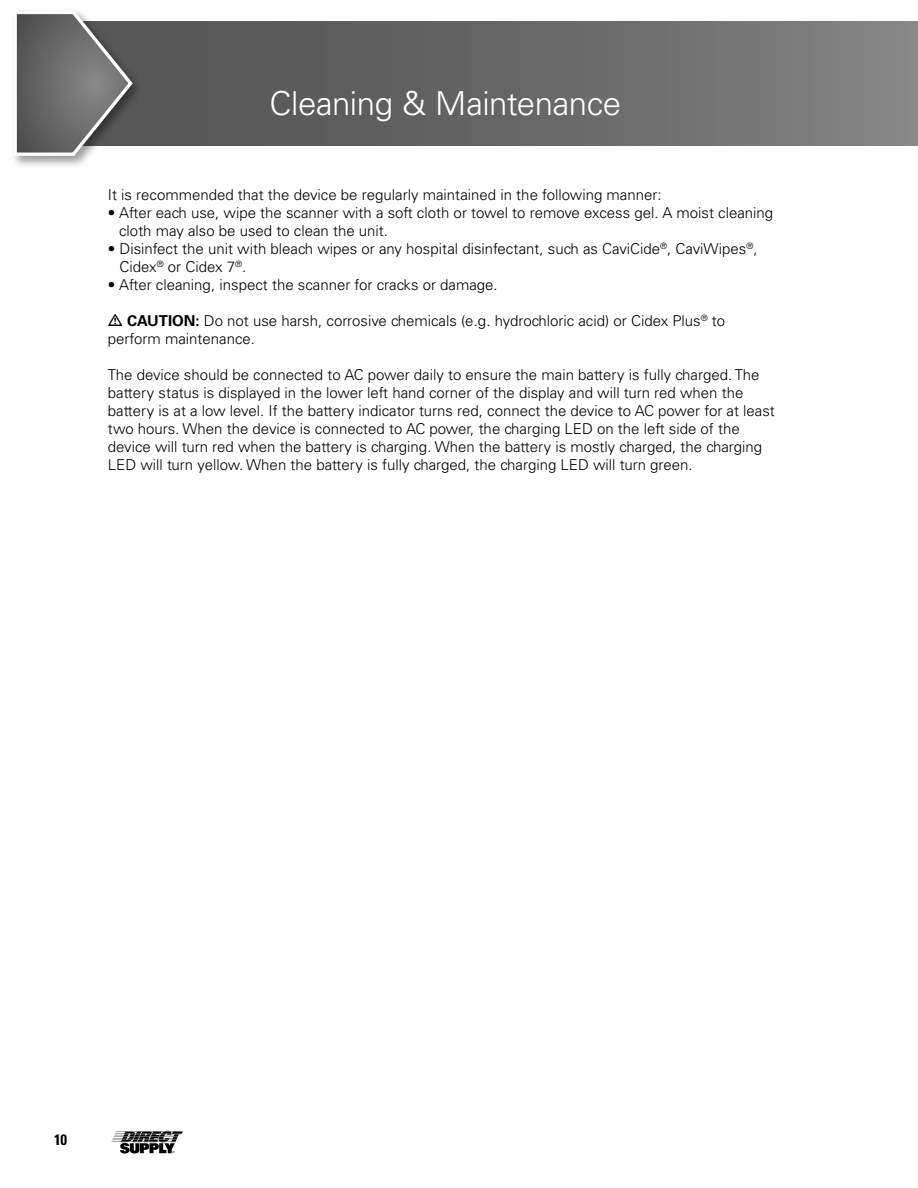
<style>
.page{position:relative;width:918px;height:1188px;background:#fff}
.page>*{position:absolute;margin:0;border:0;box-sizing:border-box;transform-origin:0 0}
.t1{font:300 33px "Univers LT Std";letter-spacing:-.015em;color:#fff}
.t2{font:300 15px/18px "Univers LT Std";color:#000}
.t3{font:700 condensed 15px "Univers LT Std";color:#000}
.s1{font-weight:700}
</style>
<div class="page">
<svg style="left:111px;top:1131px;width:72px;height:22px"></svg>
<div style="left:69px;top:21px;width:849px;height:124px;background:linear-gradient(to right,#4d4d4d,#828282)"></div>
<div style="left:10px;top:7px;width:135px;height:162px;background:#000;opacity:.4"></div>
<svg style="left:12px;top:9px;width:123px;height:149px;background:#7d7d7d"></svg>
<h1 class="t1" style="left:270px;top:84px;width:353px">Cleaning &amp; Maintenance</h1>
<p class="t2" style="left:108px;top:186px;width:555px">It is recommended that the device be regularly maintained in the following manner:</p>
<p class="t2" style="left:119px;top:204px;width:656px;text-indent:-11px">• After each use, wipe the scanner with a soft cloth or towel to remove excess gel. A moist cleaning cloth may also be used to clean the unit.</p>
<p class="t2" style="left:120px;top:240px;width:640px;text-indent:-12px">• Disinfect the unit with bleach wipes or any hospital disinfectant, such as CaviCide<sup>®</sup>, CaviWipes<sup>®</sup>,<br>Cidex<sup>®</sup> or Cidex 7<sup>®</sup>.</p>
<p class="t2" style="left:108px;top:276px;width:391px">• After cleaning, inspect the scanner for cracks or damage.</p>
<p class="t2" style="left:108px;top:312px;width:619px">• <span class="s1">CAUTION:</span> Do not use harsh, corrosive chemicals (e.g. hydrochloric acid) or Cidex Plus<sup>®</sup> to perform maintenance.</p>
<p class="t2" style="left:108px;top:366px;width:669px">The device should be connected to AC power daily to ensure the main battery is fully charged. The battery status is displayed in the lower left hand corner of the display and will turn red when the battery is at a low level. If the battery indicator turns red, connect the device to AC power for at least two hours. When the device is connected to AC power, the charging LED on the left side of the device will turn red when the battery is charging. When the battery is mostly charged, the charging LED will turn yellow. When the battery is fully charged, the charging LED will turn green.</p>
<p class="t3" style="left:54px;top:1130px;width:15px">10</p>
</div>
